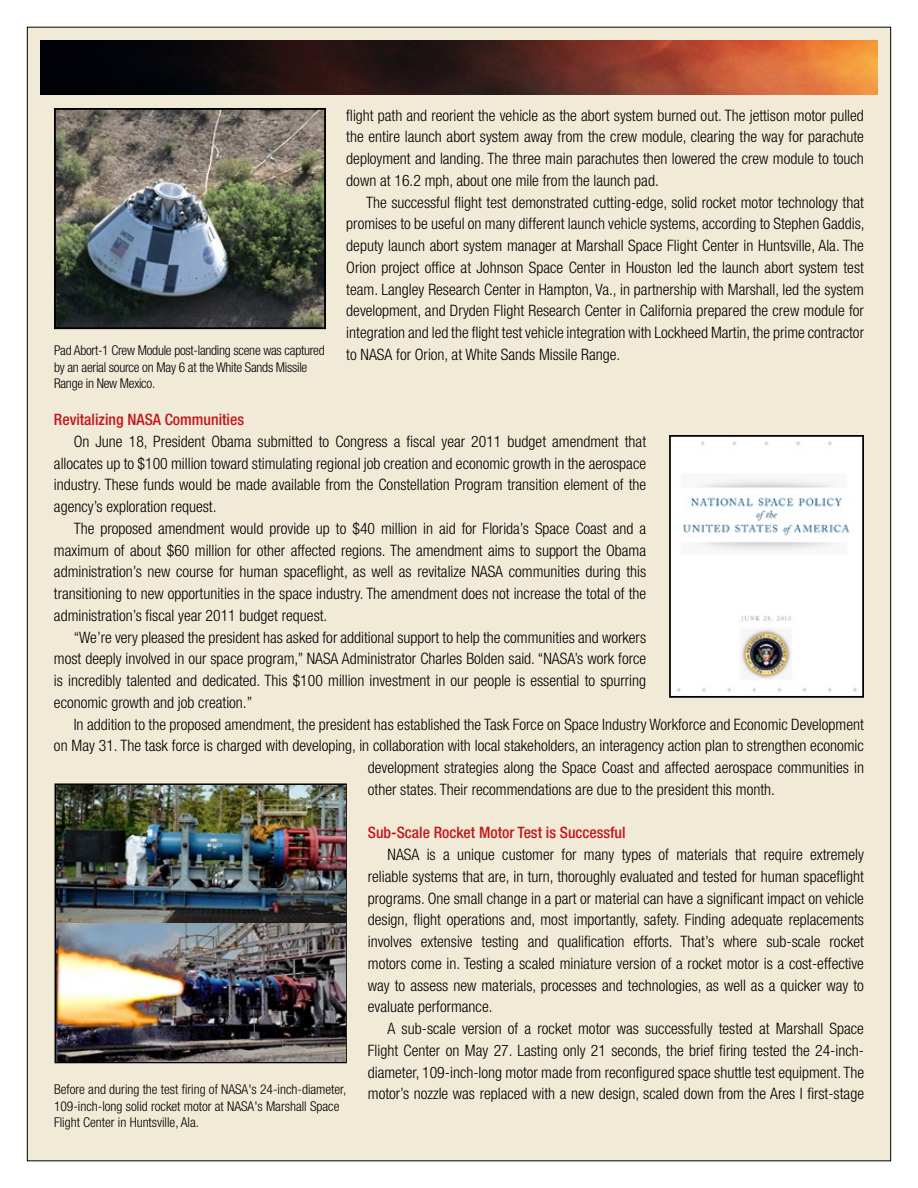
<style>
.page{position:relative;width:918px;height:1188px;background:#fff}
.page>*{position:absolute;margin:0;border:0;box-sizing:border-box;transform-origin:0 0}
.t1{font:300 condensed 15.75px/21.8px "Helvetica Neue";color:#000;text-align:justify}
.t2{font:500 condensed 15.75px "Helvetica Neue";color:#c4161c}
.t3{font:300 condensed 13.5px/16.5px "Helvetica Neue";color:#000}
.t4{font:300 condensed 13.5px/16.5px "Helvetica Neue";letter-spacing:-.02em;color:#000}
</style>
<div class="page">
<div style="left:27px;top:27px;width:864px;height:1134px;background:#f1ead7"></div>
<img style="left:40px;top:41px;width:838px;height:54px">
<img style="left:672px;top:438px;width:189px;height:257px">
<div style="left:669px;top:435px;width:195px;height:263px;border:2px solid #000"></div>
<img style="left:57px;top:111px;width:266px;height:215px">
<div style="left:54px;top:108px;width:272px;height:221px;border:2px solid #000"></div>
<img style="left:56px;top:785px;width:290px;height:277px">
<p class="t4" style="left:54px;top:342px;width:272px">Pad Abort-1 Crew Module post-landing scene was captured by an aerial source on May 6 at the White Sands Missile<br>Range in New Mexico.</p>
<p class="t1" style="left:346px;top:104px;width:519px">flight path and reorient the vehicle as the abort system burned out. The jettison motor pulled the entire launch abort system away from the crew module, clearing the way for parachute deployment and landing. The three main parachutes then lowered the crew module to touch down at 16.2 mph, about one mile from the launch pad.</p>
<p class="t1" style="left:346px;top:191px;width:520px;text-indent:20px">The successful flight test demonstrated cutting-edge, solid rocket motor technology that promises to be useful on many different launch vehicle systems, according to Stephen Gaddis, deputy launch abort system manager at Marshall Space Flight Center in Huntsville, Ala. The Orion project office at Johnson Space Center in Houston led the launch abort system test team. Langley Research Center in Hampton, Va., in partnership with Marshall, led the system development, and Dryden Flight Research Center in California prepared the crew module for integration and led the flight test vehicle integration with Lockheed Martin, the prime contractor to NASA for Orion, at White Sands Missile Range.</p>
<p class="t2" style="left:54px;top:410px;width:192px">Revitalizing NASA Communities</p>
<p class="t1" style="left:54px;top:430px;width:594px;text-indent:20px">On June 18, President Obama submitted to Congress a fiscal year 2011 budget amendment that allocates up to $100 million toward stimulating regional job creation and economic growth in the aerospace industry. These funds would be made available from the Constellation Program transition element of the agency’s exploration request.</p>
<p class="t1" style="left:54px;top:517px;width:594px;text-indent:20px">The proposed amendment would provide up to $40 million in aid for Florida’s Space Coast and a maximum of about $60 million for other affected regions. The amendment aims to support the Obama administration’s new course for human spaceflight, as well as revitalize NASA communities during this transitioning to new opportunities in the space industry. The amendment does not increase the total of the administration’s fiscal year 2011 budget request.</p>
<p class="t1" style="left:54px;top:626px;width:594px;text-indent:20px">“We’re very pleased the president has asked for additional support to help the communities and workers most deeply involved in our space program,” NASA Administrator Charles Bolden said. “NASA’s work force is incredibly talented and dedicated. This $100 million investment in our people is essential to spurring economic growth and job creation.”</p>
<p class="t1" style="left:74px;top:713px;width:792px">In addition to the proposed amendment, the president has established the Task Force on Space Industry Workforce and Economic Development</p>
<p class="t1" style="left:54px;top:735px;width:811px">on May 31. The task force is charged with developing, in collaboration with local stakeholders, an interagency action plan to strengthen economic</p>
<p class="t1" style="left:368px;top:756px;width:498px">development strategies along the Space Coast and affected aerospace communities in</p>
<p class="t1" style="left:368px;top:778px;width:409px">other states. Their recommendations are due to the president this month.</p>
<p class="t2" style="left:368px;top:823px;width:259px">Sub-Scale Rocket Motor Test is Successful</p>
<p class="t1" style="left:368px;top:843px;width:498px;text-indent:20px">NASA is a unique customer for many types of materials that require extremely reliable systems that are, in turn, thoroughly evaluated and tested for human spaceflight programs. One small change in a part or material can have a significant impact on vehicle design, flight operations and, most importantly, safety. Finding adequate replacements involves extensive testing and qualification efforts. That’s where sub-scale rocket motors come in. Testing a scaled miniature version of a rocket motor is a cost-effective way to assess new materials, processes and technologies, as well as a quicker way to evaluate performance.</p>
<p class="t1" style="left:368px;top:1018px;width:498px;text-indent:20px">A sub-scale version of a rocket motor was successfully tested at Marshall Space Flight Center on May 27. Lasting only 21 seconds, the brief firing tested the 24-inch&shy;diameter, 109-inch-long motor made from reconfigured space shuttle test equipment. The motor’s nozzle was replaced with a new design, scaled down from the Ares I first-stage</p>
<p class="t3" style="left:54px;top:1081px;width:294px">Before and during the test firing of NASA's 24-inch-diameter,<br>109-inch-long solid rocket motor at NASA's Marshall Space<br>Flight Center in Huntsville, Ala.</p>
</div>
